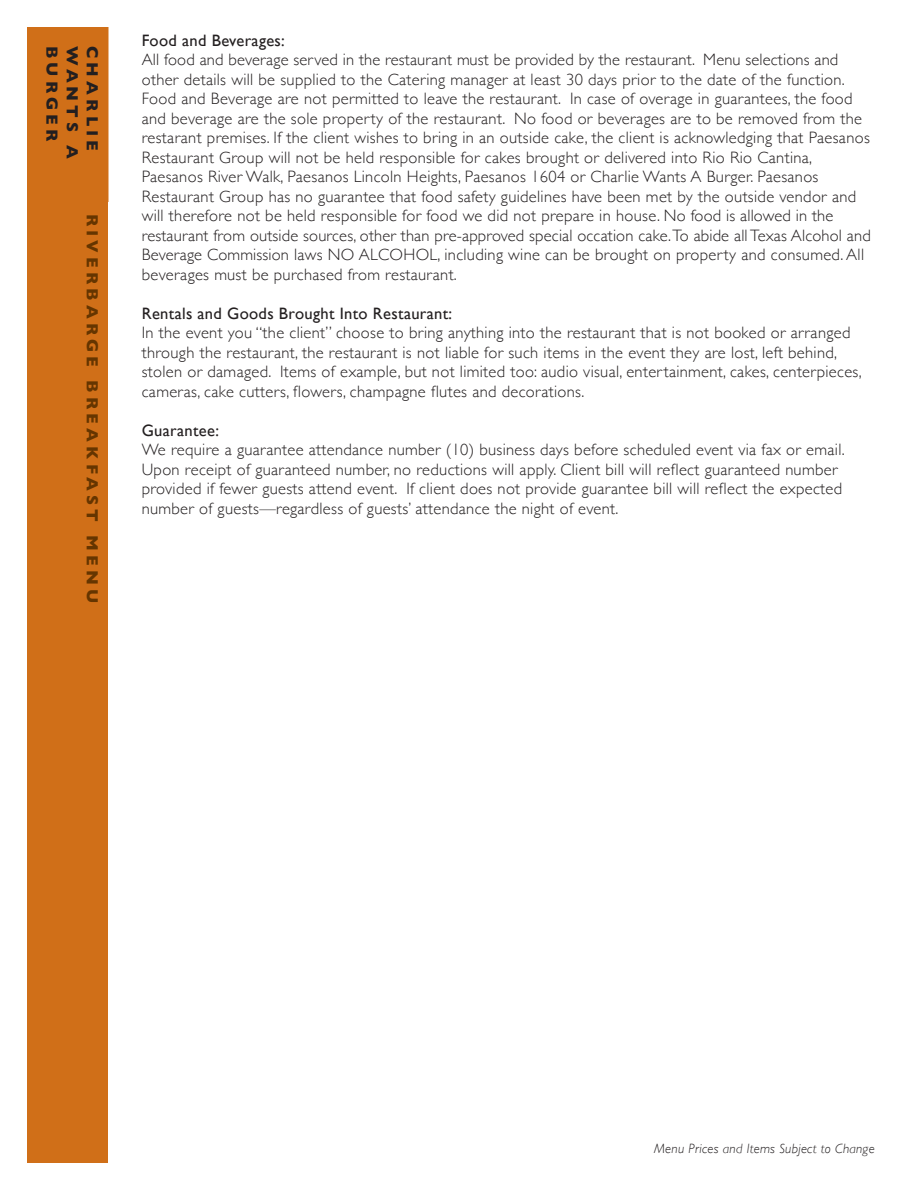
<style>
.page{position:relative;width:918px;height:1188px;background:#fff}
.page>*{position:absolute;margin:0;border:0;box-sizing:border-box;transform-origin:0 0}
.Restrictions{font:300 16.5px/19.5px "Gill Sans";letter-spacing:.02em;color:#231f20}
.Restrictions-2{font:16.5px "Gill Sans";letter-spacing:.02em;color:#231f20}
.t1{font:700 16.5px "Gill Sans";letter-spacing:.25em;color:#653500}
.t2{font:700 16.5px "Gill Sans";letter-spacing:.25em;color:#231f20}
.Price{font:italic 300 13.5px "Gill Sans";letter-spacing:.02em;color:#231f20}
</style>
<div class="page">
<div style="left:27px;top:27px;width:81px;height:1135px;background:#d06f18"></div>
<p class="t2" style="left:65px;top:46px;width:97px;rotate:90deg">BURGER</p>
<p class="t2" style="left:85px;top:46px;width:115px;rotate:90deg">WANTS A</p>
<p class="t2" style="left:106px;top:46px;width:107px;rotate:90deg">CHARLIE</p>
<p class="t1" style="left:106px;top:214px;width:391px;rotate:90deg">RIVERBARGE BREAKFAST MENU</p>
<p class="Restrictions-2" style="left:142px;top:31px;width:145px">Food and Beverages:</p>
<p class="Restrictions" style="left:142px;top:50px;width:730px">All food and beverage served in the restaurant must be provided by the restaurant. Menu selections and other details will be supplied to the Catering manager at least 30 days prior to the date of the function.<br>Food and Beverage are not permitted to leave the restaurant. In case of overage in guarantees, the food and beverage are the sole property of the restaurant. No food or beverages are to be removed from the restarant premises. If the client wishes to bring in an outside cake, the client is acknowledging that Paesanos Restaurant Group will not be held responsible for cakes brought or delivered into Rio Rio Cantina,</p>
<p class="Restrictions" style="left:142px;top:167px;width:678px">Paesanos River Walk, Paesanos Lincoln Heights, Paesanos 1604 or Charlie Wants A Burger. Paesanos</p>
<p class="Restrictions" style="left:142px;top:186px;width:731px">Restaurant Group has no guarantee that food safety guidelines have been met by the outside vendor and will therefore not be held responsible for food we did not prepare in house. No food is allowed in the restaurant from outside sources, other than pre-approved special occation cake. To abide all Texas Alcohol and Beverage Commission laws NO ALCOHOL, including wine can be brought on property and consumed. All beverages must be purchased from restaurant.</p>
<p class="Restrictions-2" style="left:142px;top:304px;width:312px">Rentals and Goods Brought Into Restaurant:</p>
<p class="Restrictions" style="left:142px;top:323px;width:721px">In the event you “the client” choose to bring anything into the restaurant that is not booked or arranged through the restaurant, the restaurant is not liable for such items in the event they are lost, left behind, stolen or damaged. Items of example, but not limited too: audio visual, entertainment, cakes, centerpieces, cameras, cake cutters, flowers, champagne flutes and decorations.</p>
<p class="Restrictions-2" style="left:142px;top:421px;width:79px">Guarantee:</p>
<p class="Restrictions" style="left:142px;top:440px;width:705px">We require a guarantee attendance number (10) business days before scheduled event via fax or email.<br>Upon receipt of guaranteed number, no reductions will apply. Client bill will reflect guaranteed number provided if fewer guests attend event. If client does not provide guarantee bill will reflect the expected number of guests—regardless of guests’ attendance the night of event.</p>
<p class="Price" style="left:654px;top:1141px;width:222px">Menu Prices and Items Subject to Change</p>
</div>
